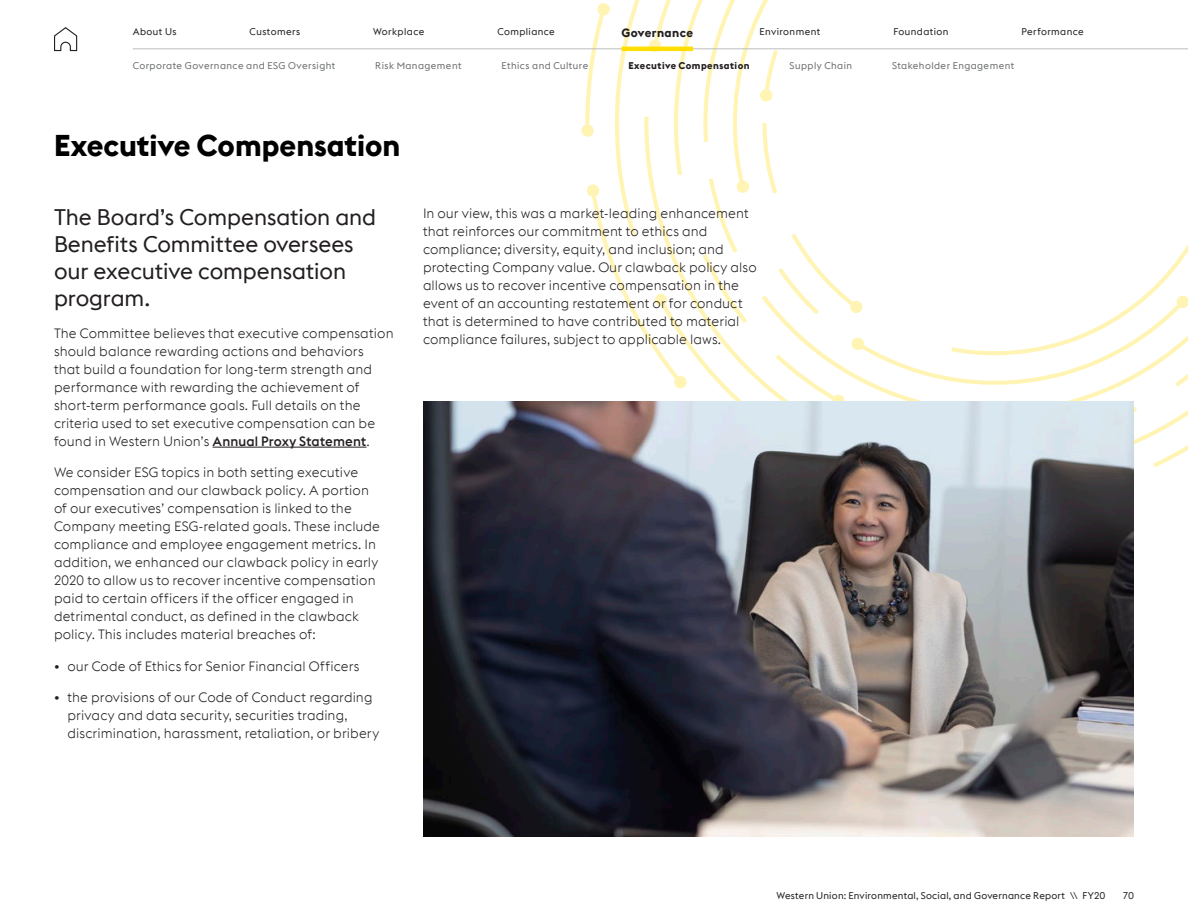
<style>
.page{position:relative;width:1188px;height:918px;background:#fff}
.page>*{position:absolute;margin:0;border:0;box-sizing:border-box;transform-origin:0 0}
.t1{font:30px "Euclid WU Bold";color:#000}
.t2{font:22.5px/27px "Euclid WU";color:#231f20}
.t3{font:13.5px/18px "Euclid WU Light";letter-spacing:.005em;color:#231f20}
.t4{font:12px "Euclid WU Bold";letter-spacing:.035em;color:#231f20}
.t5{font:9.75px "Euclid WU";letter-spacing:.03em;color:#231f20}
.t6{font:9.75px "Euclid WU";letter-spacing:.045em;color:#6d6f71}
.t7{font:9.75px "Euclid WU Bold";letter-spacing:.045em;color:#231f20}
.s1{font-family:"Euclid WU Medium"}
</style>
<div class="page">
<svg style="left:581px;top:124px;width:13px;height:13px"></svg>
<svg style="left:583px;top:0;width:605px;height:468px"></svg>
<hr style="left:213px;top:447px;width:154px;height:1px;background:#231f20">
<img style="left:423px;top:401px;width:711px;height:436px">
<svg style="left:54px;top:27px;width:24px;height:25px"></svg>
<hr style="left:133px;top:48px;width:1055px;height:1px;background:#bcbec0">
<hr style="left:622px;top:47px;width:71px;height:4px;background:#ffde00">
<p class="t5" style="left:133px;top:26px;width:45px">About Us</p>
<p class="t5" style="left:250px;top:26px;width:52px">Customers</p>
<p class="t5" style="left:373px;top:26px;width:53px">Workplace</p>
<p class="t5" style="left:497px;top:26px;width:59px">Compliance</p>
<p class="t5" style="left:760px;top:26px;width:62px">Environment</p>
<p class="t5" style="left:893px;top:26px;width:57px">Foundation</p>
<p class="t5" style="left:1022px;top:26px;width:64px">Performance</p>
<p class="t4" style="left:621px;top:25px;width:73px">Governance</p>
<p class="t6" style="left:133px;top:59px;width:204px">Corporate Governance and ESG Oversight</p>
<p class="t6" style="left:375px;top:59px;width:88px">Risk Management</p>
<p class="t6" style="left:502px;top:59px;width:88px">Ethics and Culture</p>
<p class="t7" style="left:628px;top:59px;width:123px">Executive Compensation</p>
<p class="t6" style="left:790px;top:59px;width:64px">Supply Chain</p>
<p class="t6" style="left:892px;top:59px;width:124px">Stakeholder Engagement</p>
<h1 class="t1" style="left:54px;top:126px;width:348px">Executive Compensation</h1>
<h2 class="t2" style="left:54px;top:204px;width:324px">The Board’s Compensation and<br>Benefits Committee oversees our executive compensation program.</h2>
<p class="t3" style="left:54px;top:324px;width:341px">The Committee believes that executive compensation should balance rewarding actions and behaviors that build a foundation for long-term strength and performance with rewarding the achievement of short-term performance goals. Full details on the criteria used to set executive compensation can be found in Western Union’s <span class="s1">Annual Proxy Statement</span>.</p>
<p class="t3" style="left:54px;top:463px;width:328px">We consider ESG topics in both setting executive compensation and our clawback policy. A portion of our executives’ compensation is linked to the Company meeting ESG-related goals. These include compliance and employee engagement metrics. In addition, we enhanced our clawback policy in early 2020 to allow us to recover incentive compensation paid to certain officers if the officer engaged in detrimental conduct, as defined in the clawback policy. This includes material breaches of:</p>
<p class="t3" style="left:54px;top:657px;width:307px">• our Code of Ethics for Senior Financial Officers</p>
<p class="t3" style="left:68px;top:688px;width:313px;text-indent:-14px">• the provisions of our Code of Conduct regarding privacy and data security, securities trading, discrimination, harassment, retaliation, or bribery</p>
<p class="t3" style="left:423px;top:204px;width:335px">In our view, this was a market-leading enhancement that reinforces our commitment to ethics and compliance; diversity, equity, and inclusion; and protecting Company value. Our clawback policy also allows us to recover incentive compensation in the event of an accounting restatement or for conduct that is determined to have contributed to material compliance failures, subject to applicable laws.</p>
<p class="t5" style="left:776px;top:890px;width:331px">Western Union: Environmental, Social, and Governance Report \\ FY20</p>
<p class="t5" style="left:1123px;top:890px;width:12px">70</p>
</div>
